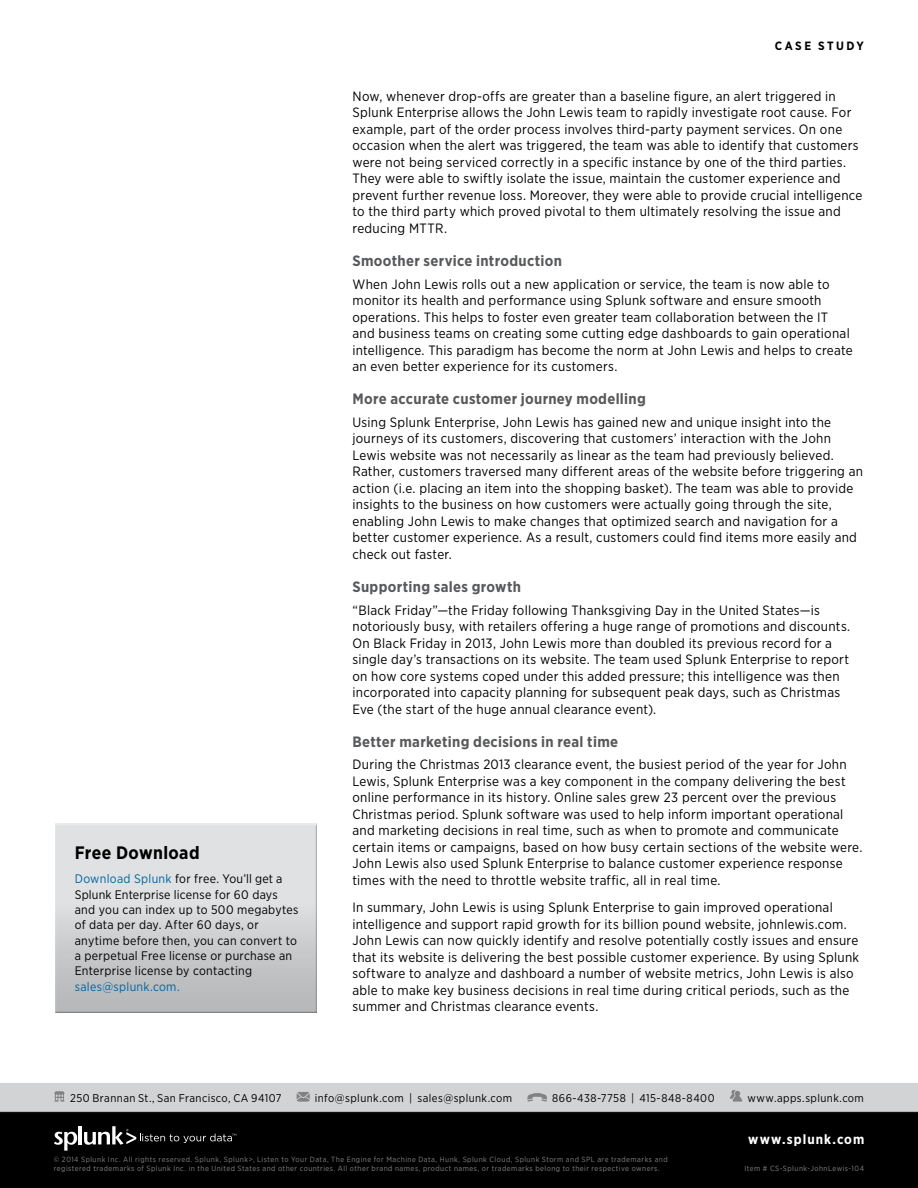
<style>
.page{position:relative;width:918px;height:1188px;background:#fff}
.page>*{position:absolute;margin:0;border:0;box-sizing:border-box;transform-origin:0 0}
.t1{font:700 18px "Gotham Narrow";letter-spacing:.02em;color:#000}
.t2{font:700 15px "Gotham Narrow";letter-spacing:.02em;color:#58595b}
.t3{font:13.5px/16.5px "Gotham Narrow";letter-spacing:.02em;color:#000}
.t4{font:700 13.5px "Gotham Narrow";letter-spacing:.08em;color:#fff}
.t5{font:12.3px/15.3px "Gotham Narrow";letter-spacing:.02em;color:#000}
.t6{font:12.3px "Gotham Narrow";letter-spacing:.025em;color:#0065a4}
.t7{font:700 12px "Gotham Narrow";letter-spacing:.205em;color:#000}
.t8{font:11.25px "Gotham Narrow";letter-spacing:.04em;color:#000}
.t9{font:7.5px/9px "Gotham Narrow";letter-spacing:.065em;color:#808285}
.s1{color:#0065a4}
</style>
<div class="page">
<div style="left:0;top:1112px;width:918px;height:76px;background:#000"></div>
<div style="left:0;top:1083px;width:918px;height:31px;background:#121212"></div>
<div style="left:0;top:1083px;width:918px;height:29px;background:#d1d3d4"></div>
<svg style="left:54px;top:1132px;width:23px;height:19px"></svg>
<hr style="left:79px;top:1126px;width:3px;height:18px;background:#fff">
<svg style="left:84px;top:1126px;width:152px;height:19px"></svg>
<div style="left:53px;top:823px;width:264px;height:191px;background:#000;opacity:.75"></div>
<h1 class="t1" style="left:75px;top:842px;width:126px">Free Download</h1>
<p class="t5" style="left:75px;top:871px;width:225px"><span class="s1">Download Splunk</span> for free. You’ll get a Splunk Enterprise license for 60 days and you can index up to 500 megabytes of data per day. After 60 days, or anytime before then, you can convert to a perpetual Free license or purchase an Enterprise license by contacting</p>
<p class="t6" style="left:75px;top:979px;width:107px">sales@splunk.com.</p>
<p class="t7" style="left:775px;top:39px;width:91px">CASE STUDY</p>
<p class="t3" style="left:352px;top:88px;width:511px">Now, whenever drop-offs are greater than a baseline figure, an alert triggered in Splunk Enterprise allows the John Lewis team to rapidly investigate root cause. For example, part of the order process involves third-party payment services. On one occasion when the alert was triggered, the team was able to identify that customers were not being serviced correctly in a specific instance by one of the third parties.<br>They were able to swiftly isolate the issue, maintain the customer experience and prevent further revenue loss. Moreover, they were able to provide crucial intelligence to the third party which proved pivotal to them ultimately resolving the issue and reducing MTTR.</p>
<p class="t2" style="left:352px;top:252px;width:211px">Smoother service introduction</p>
<p class="t3" style="left:352px;top:275px;width:502px">When John Lewis rolls out a new application or service, the team is now able to monitor its health and performance using Splunk software and ensure smooth operations. This helps to foster even greater team collaboration between the IT and business teams on creating some cutting edge dashboards to gain operational intelligence. This paradigm has become the norm at John Lewis and helps to create an even better experience for its customers.</p>
<p class="t2" style="left:352px;top:390px;width:295px">More accurate customer journey modelling</p>
<p class="t3" style="left:352px;top:414px;width:512px">Using Splunk Enterprise, John Lewis has gained new and unique insight into the journeys of its customers, discovering that customers’ interaction with the John Lewis website was not necessarily as linear as the team had previously believed.<br>Rather, customers traversed many different areas of the website before triggering an action (i.e. placing an item into the shopping basket). The team was able to provide insights to the business on how customers were actually going through the site, enabling John Lewis to make changes that optimized search and navigation for a better customer experience. As a result, customers could find items more easily and check out faster.</p>
<p class="t2" style="left:352px;top:578px;width:170px">Supporting sales growth</p>
<p class="t3" style="left:352px;top:602px;width:499px">“Black Friday”—the Friday following Thanksgiving Day in the United States—is notoriously busy, with retailers offering a huge range of promotions and discounts.<br>On Black Friday in 2013, John Lewis more than doubled its previous record for a single day’s transactions on its website. The team used Splunk Enterprise to report on how core systems coped under this added pressure; this intelligence was then incorporated into capacity planning for subsequent peak days, such as Christmas Eve (the start of the huge annual clearance event).</p>
<p class="t2" style="left:352px;top:733px;width:267px">Better marketing decisions in real time</p>
<p class="t3" style="left:352px;top:756px;width:512px">During the Christmas 2013 clearance event, the busiest period of the year for John Lewis, Splunk Enterprise was a key component in the company delivering the best online performance in its history. Online sales grew 23 percent over the previous Christmas period. Splunk software was used to help inform important operational and marketing decisions in real time, such as when to promote and communicate certain items or campaigns, based on how busy certain sections of the website were.<br>John Lewis also used Splunk Enterprise to balance customer experience response times with the need to throttle website traffic, all in real time.</p>
<p class="t3" style="left:352px;top:899px;width:508px">In summary, John Lewis is using Splunk Enterprise to gain improved operational intelligence and support rapid growth for its billion pound website, johnlewis.com.<br>John Lewis can now quickly identify and resolve potentially costly issues and ensure that its website is delivering the best possible customer experience. By using Splunk software to analyze and dashboard a number of website metrics, John Lewis is also able to make key business decisions in real time during critical periods, such as the summer and Christmas clearance events.</p>
<p class="t8" style="left:70px;top:1091px;width:213px">250 Brannan St., San Francisco, CA 94107</p>
<p class="t8" style="left:315px;top:1091px;width:199px">info@splunk.com | sales@splunk.com</p>
<p class="t8" style="left:552px;top:1091px;width:164px">866-438-7758 | 415-848-8400</p>
<p class="t8" style="left:747px;top:1091px;width:118px">www.apps.splunk.com</p>
<p class="t9" style="left:54px;top:1155px;width:615px">© 2014 Splunk Inc. All rights reserved. Splunk, Splunk&gt;, Listen to Your Data, The Engine for Machine Data, Hunk, Splunk Cloud, Splunk Storm and SPL are trademarks and registered trademarks of Splunk Inc. in the United States and other countries. All other brand names, product names, or trademarks belong to their respective owners.</p>
<p class="t4" style="left:748px;top:1132px;width:118px">www.splunk.com</p>
<p class="t9" style="left:744px;top:1164px;width:121px">Item # CS-Splunk-JohnLewis-104</p>
</div>
